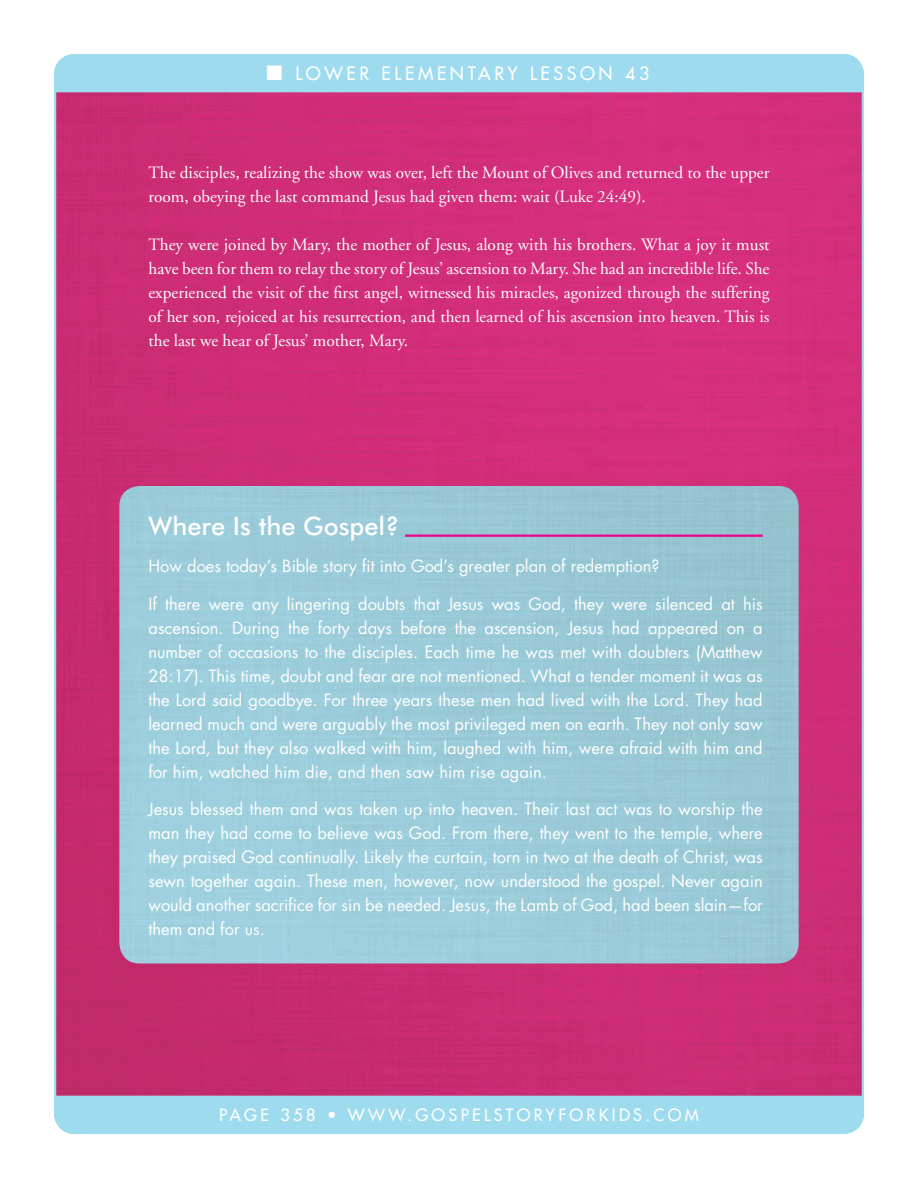
<style>
.page{position:relative;width:918px;height:1188px;background:#fff}
.page>*{position:absolute;margin:0;border:0;box-sizing:border-box;transform-origin:0 0}
.WIJ_HED{font:500 25.5px "Futura BT";color:#fff}
.t1{font:18px "Futura";letter-spacing:.2em;color:#fff}
.TXT{font:17.25px/24px "Adobe Garamond";color:#fff}
.WIJ_Txt{font:16.5px/24px "Futura";color:#fff;text-align:justify}
.t2{font:16.5px "Futura";letter-spacing:.2em;color:#fff}
</style>
<div class="page">
<img style="left:57px;top:92px;width:804px;height:1004px">
<div style="left:54px;top:54px;width:810px;height:38px;background:#9edbee"></div>
<div style="left:54px;top:1096px;width:810px;height:38px;background:#9edbee"></div>
<div style="left:119px;top:486px;width:680px;height:477px;background:#9bcbd9"></div>
<hr style="left:405px;top:535px;width:358px;height:2px;background:#ed028c">
<p class="t1" style="left:266px;top:62px;width:385px">■ LOWER ELEMENTARY LESSON 43</p>
<p class="TXT" style="left:148px;top:161px;width:622px">The disciples, realizing the show was over, left the Mount of Olives and returned to the upper room, obeying the last command Jesus had given them: wait (Luke 24:49).</p>
<p class="TXT" style="left:148px;top:233px;width:623px;text-align:justify">They were joined by Mary, the mother of Jesus, along with his brothers. What a joy it must have been for them to relay the story of Jesus’ ascension to Mary. She had an incredible life. She experienced the visit of the first angel, witnessed his miracles, agonized through the suffering of her son, rejoiced at his resurrection, and then learned of his ascension into heaven. This is the last we hear of Jesus’ mother, Mary.</p>
<p class="WIJ_HED" style="left:148px;top:510px;width:252px">Where Is the Gospel?</p>
<p class="WIJ_Txt" style="left:148px;top:554px;width:513px">How does today’s Bible story fit into God’s greater plan of redemption?</p>
<p class="WIJ_Txt" style="left:148px;top:592px;width:616px">If there were any lingering doubts that Jesus was God, they were silenced at his ascension. During the forty days before the ascension, Jesus had appeared on a number of occasions to the disciples. Each time he was met with doubters (Matthew 28:17). This time, doubt and fear are not mentioned. What a tender moment it was as the Lord said goodbye. For three years these men had lived with the Lord. They had learned much and were arguably the most privileged men on earth. They not only saw the Lord, but they also walked with him, laughed with him, were afraid with him and for him, watched him die, and then saw him rise again.</p>
<p class="WIJ_Txt" style="left:148px;top:797px;width:616px">Jesus blessed them and was taken up into heaven. Their last act was to worship the man they had come to believe was God. From there, they went to the temple, where they praised God continually. Likely the curtain, torn in two at the death of Christ, was sewn together again. These men, however, now understood the gospel. Never again would another sacrifice for sin be needed. Jesus, the Lamb of God, had been slain—for them and for us.</p>
<p class="t2" style="left:219px;top:1104px;width:481px">PAGE 358 • WWW.GOSPELSTORYFORKIDS.COM</p>
</div>
